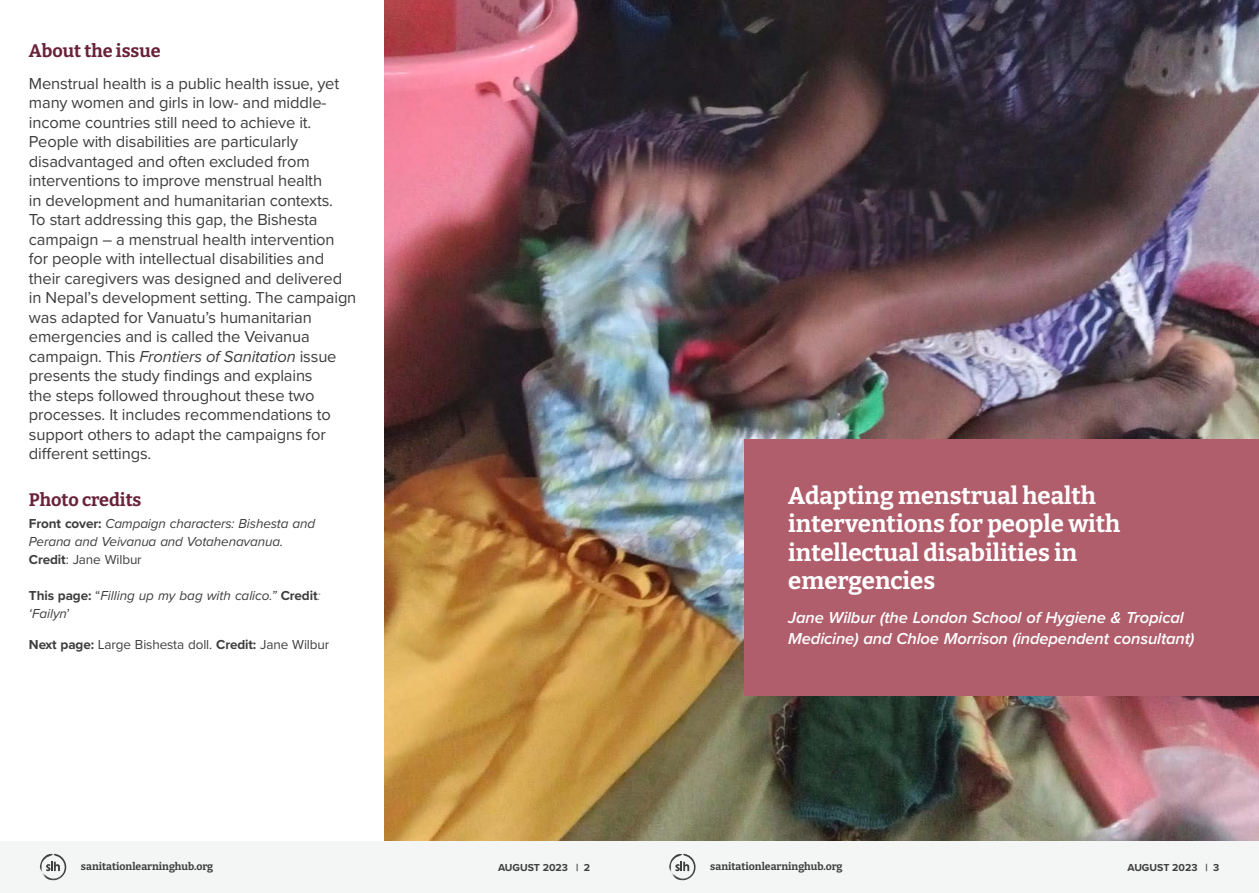
<style>
.page{position:relative;width:1259px;height:893px;background:#fff}
.page>*{position:absolute;margin:0;border:0;box-sizing:border-box;transform-origin:0 0}
.t1{font:100 24px/28.5px "Bitter";color:#fff}
.Title_-_H2{font:100 18px "Bitter";color:#692239}
.Title_-_H2-2{font:16.5px/19.5px "Proxima Nova";letter-spacing:-.01em;color:#3e3e3f}
.Body{font:italic 600 16.5px/21px "Proxima Nova";letter-spacing:-.01em;color:#fff}
.Body-2{font:italic 13.5px/18px "Proxima Nova";letter-spacing:-.01em;color:#3e3e3f}
.Body-3{font:13.5px "Proxima Nova";letter-spacing:-.01em;color:#3e3e3f}
.t2{font:100 10.5px "Bitter";color:#3e3e3f}
.t3{font:700 10.5px "Proxima Nova";color:#3e3e3f}
.s1{font-style:italic}
.s2{font-weight:700;font-style:normal}
.s3{font-weight:700}
.s4{font-style:normal}
.s5{color:#7a7c7f}
</style>
<div class="page">
<img style="left:385px;top:0;width:874px;height:841px">
<div style="left:744px;top:439px;width:515px;height:256px;background:#b15e6c"></div>
<div style="left:629px;top:841px;width:630px;height:52px;background:#f4f5f5"></div>
<div style="left:0;top:841px;width:629px;height:52px;background:#f4f5f5"></div>
<svg style="left:669px;top:854px;width:26px;height:26px"></svg>
<svg style="left:40px;top:854px;width:26px;height:26px"></svg>
<p class="Title_-_H2" style="left:29px;top:39px;width:133px">About the issue</p>
<p class="Title_-_H2-2" style="left:29px;top:73px;width:329px">Menstrual health is a public health issue, yet many women and girls in low- and middle&shy;income countries still need to achieve it.<br>People with disabilities are particularly disadvantaged and often excluded from interventions to improve menstrual health<br>in development and humanitarian contexts.<br>To start addressing this gap, the Bishesta campaign – a menstrual health intervention for people with intellectual disabilities and their caregivers was designed and delivered in Nepal’s development setting. The campaign was adapted for Vanuatu’s humanitarian emergencies and is called the Veivanua campaign. This <span class="s1">Frontiers of Sanitation</span> issue presents the study findings and explains<br>the steps followed throughout these two processes. It includes recommendations to support others to adapt the campaigns for different settings.</p>
<p class="Title_-_H2" style="left:29px;top:488px;width:114px">Photo credits</p>
<p class="Body-2" style="left:29px;top:514px;width:288px"><span class="s2">Front cover:</span> Campaign characters: Bishesta and<br>Perana and Veivanua and Votahenavanua.</p>
<p class="Body-3" style="left:29px;top:550px;width:114px"><span class="s3">Credit</span>: Jane Wilbur</p>
<p class="Body-2" style="left:29px;top:586px;width:293px"><span class="s2">This page:</span> <span class="s4">“</span>Filling up my bag with calico.” <span class="s2">Credit</span><span class="s5">: </span>‘Failyn<span class="s4">’</span></p>
<p class="Body-3" style="left:29px;top:634px;width:302px"><span class="s3">Next page:</span> Large Bishesta doll. <span class="s3">Credit:</span> Jane Wilbur</p>
<p class="t1" style="left:788px;top:480px;width:334px">Adapting menstrual health interventions for people with intellectual disabilities in emergencies</p>
<p class="Body" style="left:788px;top:606px;width:407px">Jane Wilbur (the London School of Hygiene &amp; Tropical<br>Medicine) and Chloe Morrison (independent consultant)</p>
<p class="t2" style="left:81px;top:859px;width:134px">sanitationlearninghub.org</p>
<p class="t3" style="left:498px;top:860px;width:93px">AUGUST 2023 | 2</p>
<p class="t2" style="left:710px;top:859px;width:134px">sanitationlearninghub.org</p>
<p class="t3" style="left:1127px;top:860px;width:93px">AUGUST 2023 | 3</p>
</div>
